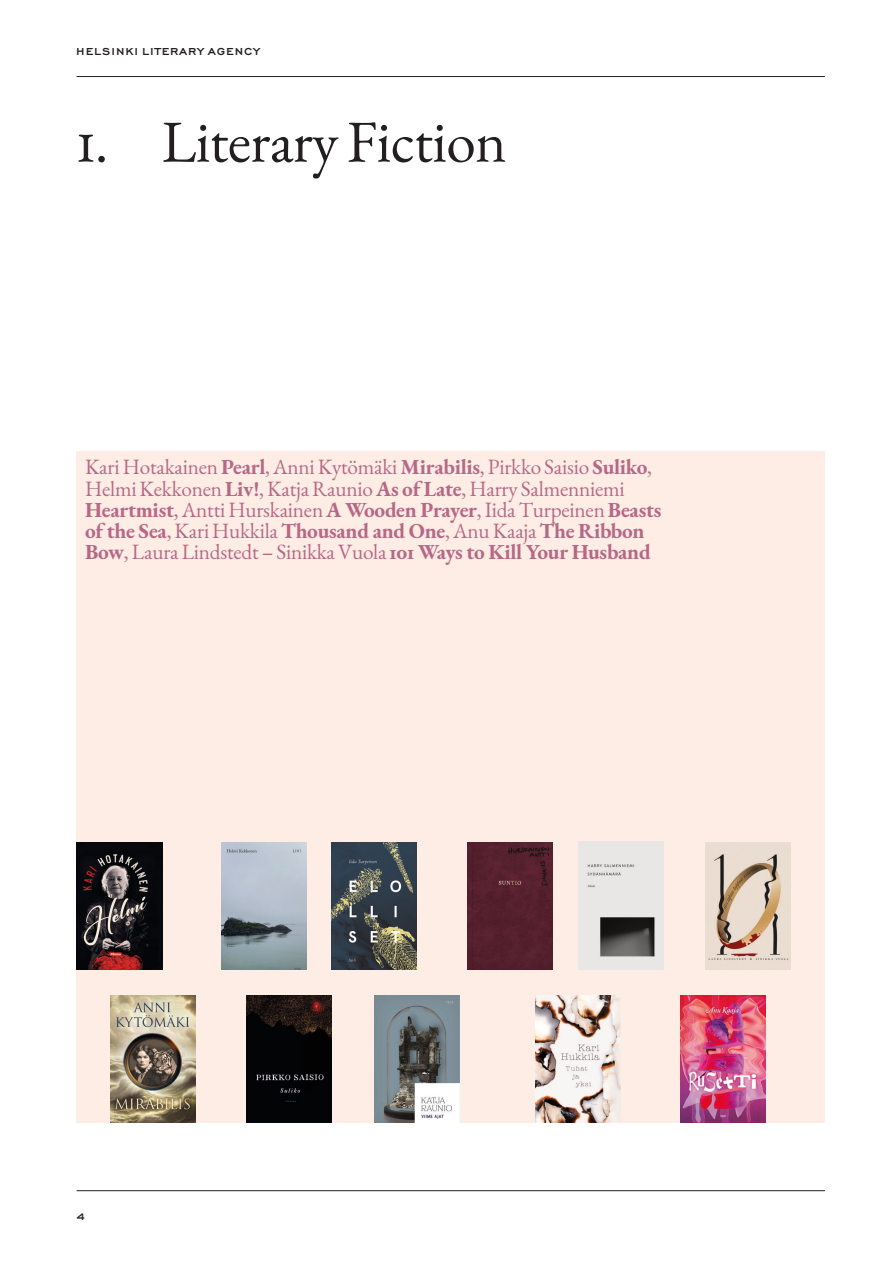
<style>
.page{position:relative;width:893px;height:1263px;background:#fff}
.page>*{position:absolute;margin:0;border:0;box-sizing:border-box;transform-origin:0 0}
.t1{font:59.55px "EB Garamond";color:#231f20}
.t2{font:21.3px/21.3px "EB Garamond";letter-spacing:-.01em;color:#b66886}
.t3{font:700 12.75px "Engravers Gothic FS";letter-spacing:.125em;color:#231f20}
.t4{font:700 12.75px "Chisel";color:#231f20}
.s1{font-weight:700}
</style>
<div class="page">
<hr style="left:77px;top:1190px;width:748px;height:1px;background:#231f20">
<hr style="left:77px;top:76px;width:748px;height:1px;background:#231f20">
<div style="left:77px;top:451px;width:748px;height:672px;background:#fdede5"></div>
<img style="left:77px;top:842px;width:85px;height:127px">
<img style="left:221px;top:842px;width:85px;height:127px">
<img style="left:332px;top:842px;width:85px;height:127px">
<div style="left:468px;top:842px;width:85px;height:127px;background:#55202d"></div>
<img style="left:578px;top:842px;width:85px;height:127px">
<img style="left:706px;top:842px;width:85px;height:127px">
<img style="left:111px;top:995px;width:85px;height:128px">
<img style="left:247px;top:995px;width:85px;height:128px">
<img style="left:374px;top:995px;width:85px;height:128px">
<img style="left:536px;top:995px;width:85px;height:128px">
<img style="left:680px;top:995px;width:85px;height:128px">
<p class="t3" style="left:77px;top:45px;width:185px">HELSINKI LITERARY AGENCY</p>
<h1 class="t1" style="left:77px;top:102px;width:432px">I. Literary Fiction</h1>
<p class="t2" style="left:85px;top:456px;width:578px">Kari Hotakainen <span class="s1">Pearl</span>, Anni Kytömäki <span class="s1">Mirabilis</span>, Pirkko Saisio <span class="s1">Suliko</span>, Helmi Kekkonen <span class="s1">Liv!</span>, Katja Raunio <span class="s1">As of Late</span>, Harry Salmenniemi <span class="s1">Heartmist</span>, Antti Hurskainen <span class="s1">A Wooden Prayer</span>, Iida Turpeinen <span class="s1">Beasts of the Sea</span>, Kari Hukkila <span class="s1">Thousand and One</span>, Anu Kaaja <span class="s1">The Ribbon Bow</span>, Laura Lindstedt – Sinikka Vuola <span class="s1">101 Ways to Kill Your Husband</span></p>
<p class="t4" style="left:77px;top:1208px;width:10px">4</p>
</div>
